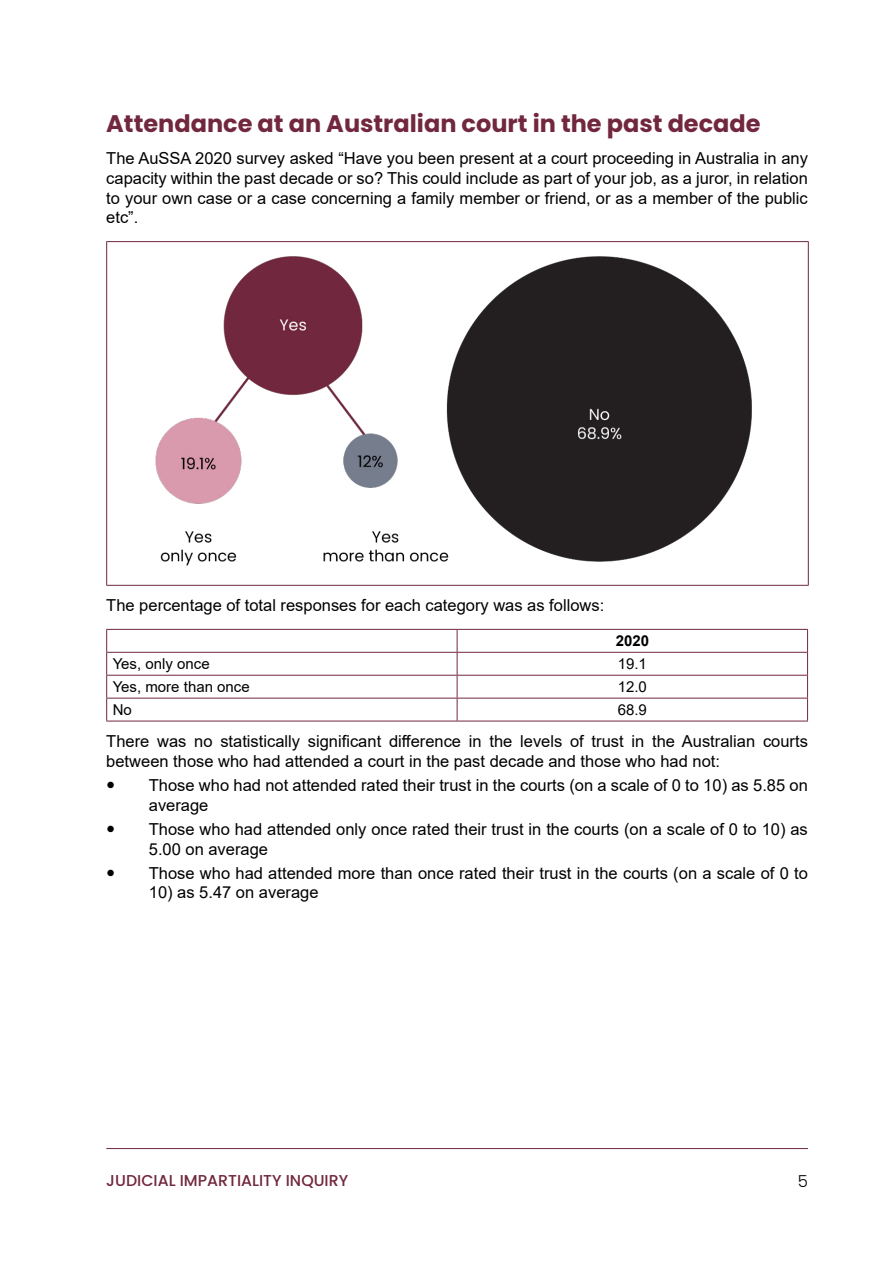
<style>
.page{position:relative;width:893px;height:1263px;background:#fff}
.page>*{position:absolute;margin:0;border:0;box-sizing:border-box;transform-origin:0 0}
.Heading_2{font:700 24px "Poppins";color:#71273d}
.Body{font:16.5px/19.8px "Arial";color:#000}
.t1{font:300 16.5px "Poppins";color:#000}
.t2{font:500 15.75px "Poppins";color:#71273d}
.Table_body{font:15px "Arial";color:#000}
.Table_body-2{font:700 15px "Arial";color:#000}
</style>
<div class="page">
<hr style="left:106px;top:1148px;width:702px;height:1px;background:#71273d">
<hr style="left:106px;top:241px;width:703px;height:1px;background:#71273d">
<hr style="left:106px;top:242px;width:1px;height:343px;background:#71273d">
<hr style="left:808px;top:242px;width:1px;height:343px;background:#71273d">
<hr style="left:106px;top:585px;width:703px;height:1px;background:#71273d">
<img style="left:155px;top:256px;width:597px;height:310px">
<hr style="left:106px;top:629px;width:351px;height:1px;background:#71273d">
<hr style="left:457px;top:629px;width:351px;height:1px;background:#71273d">
<hr style="left:106px;top:652px;width:351px;height:1px;background:#71273d">
<hr style="left:457px;top:652px;width:351px;height:1px;background:#71273d">
<hr style="left:106px;top:675px;width:351px;height:1px;background:#71273d">
<hr style="left:457px;top:675px;width:351px;height:1px;background:#71273d">
<hr style="left:106px;top:698px;width:351px;height:1px;background:#71273d">
<svg style="left:106px;top:630px;width:1px;height:91px"></svg>
<hr style="left:457px;top:698px;width:351px;height:1px;background:#71273d">
<svg style="left:457px;top:630px;width:1px;height:91px"></svg>
<svg style="left:807px;top:630px;width:1px;height:91px"></svg>
<hr style="left:106px;top:721px;width:351px;height:1px;background:#71273d">
<hr style="left:457px;top:721px;width:351px;height:1px;background:#71273d">
<p class="Heading_2" style="left:106px;top:109px;width:656px">Attendance at an Australian court in the past decade</p>
<p class="Body" style="left:106px;top:148px;width:703px;text-align:justify">The AuSSA 2020 survey asked “Have you been present at a court proceeding in Australia in any capacity within the past decade or so? This could include as part of your job, as a juror, in relation to your own case or a case concerning a family member or friend, or as a member of the public etc”.</p>
<p class="Body" style="left:106px;top:595px;width:499px">The percentage of total responses for each category was as follows:</p>
<p class="Table_body-2" style="left:616px;top:630px;width:35px">2020</p>
<p class="Table_body" style="left:113px;top:654px;width:99px">Yes, only once</p>
<p class="Table_body" style="left:618px;top:654px;width:31px">19.1</p>
<p class="Table_body" style="left:113px;top:676px;width:139px">Yes, more than once</p>
<p class="Table_body" style="left:618px;top:676px;width:31px">12.0</p>
<p class="Table_body" style="left:113px;top:699px;width:21px">No</p>
<p class="Table_body" style="left:618px;top:699px;width:31px">68.9</p>
<p class="Body" style="left:106px;top:731px;width:703px">There was no statistically significant difference in the levels of trust in the Australian courts between those who had attended a court in the past decade and those who had not:</p>
<p class="Body" style="left:149px;top:775px;width:661px">Those who had not attended rated their trust in the courts (on a scale of 0 to 10) as 5.85 on average</p>
<p class="Body" style="left:149px;top:819px;width:660px">Those who had attended only once rated their trust in the courts (on a scale of 0 to 10) as<br>5.00 on average</p>
<p class="Body" style="left:149px;top:863px;width:661px">Those who had attended more than once rated their trust in the courts (on a scale of 0 to</p>
<p class="Body" style="left:149px;top:882px;width:171px">10) as 5.47 on average</p>
<p class="t2" style="left:106px;top:1171px;width:243px">JUDICIAL IMPARTIALITY INQUIRY</p>
<p class="t1" style="left:798px;top:1171px;width:12px">5</p>
</div>
